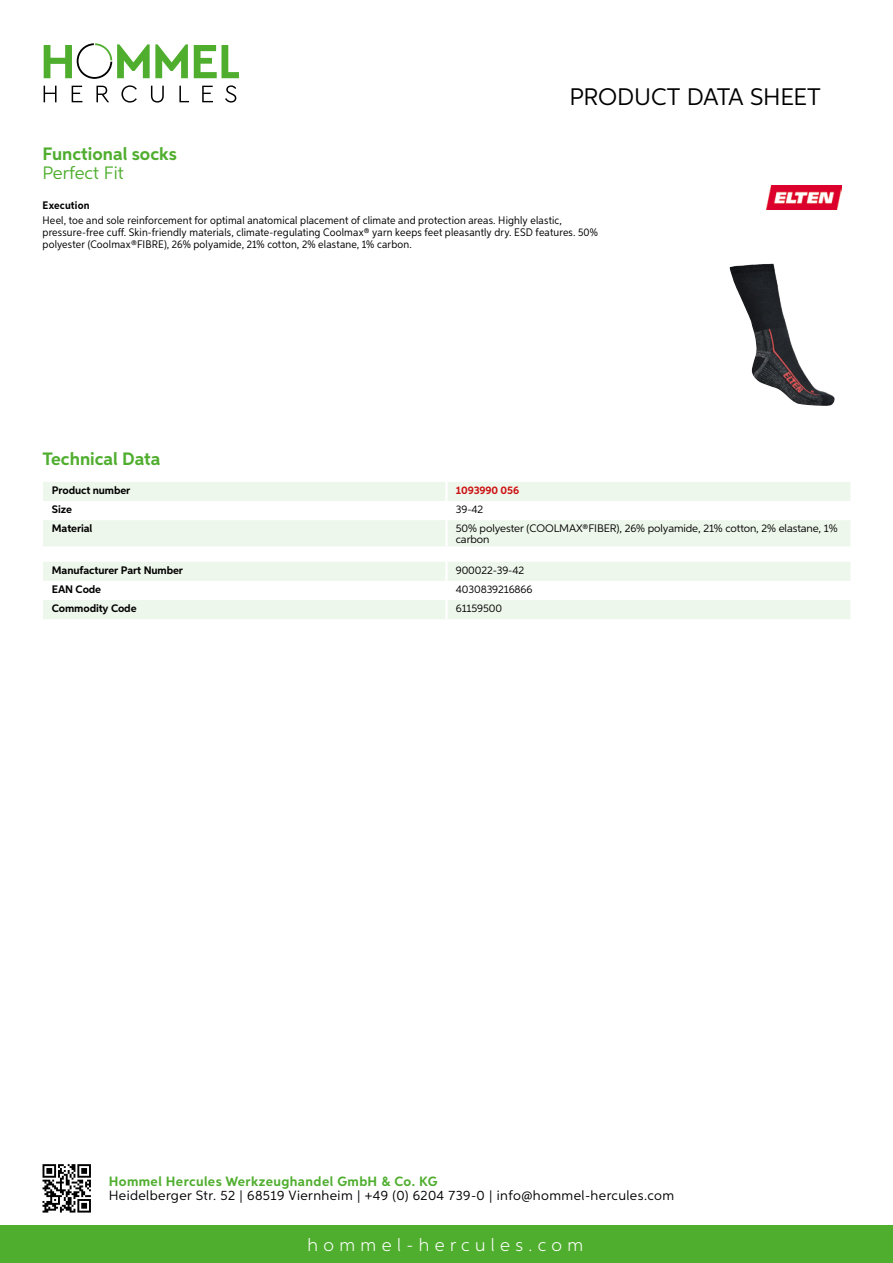
<style>
.page{position:relative;width:893px;height:1263px;background:#fff}
.page>*{position:absolute;margin:0;border:0;box-sizing:border-box;transform-origin:0 0}
.t1{font:24px "Aspira";letter-spacing:-.01em;color:#000}
.t2{font:700 18px "Aspira";color:#50ae2f}
.t3{font:300 18px "Aspira";letter-spacing:.3em;color:#fff}
.t4{font:18px "Aspira";letter-spacing:-.005em;color:#50ae2f}
.t5{font:13.5px "Aspira";letter-spacing:.03em;color:#000}
.t6{font:700 13.5px "Aspira";letter-spacing:.03em;color:#50ae2f}
.t7{font:10.95px/12px "Aspira Nar";letter-spacing:.015em;color:#000}
.t8{font:10.95px "Aspira";letter-spacing:-.01em;color:#000}
.t9{font:700 10.95px "Aspira";letter-spacing:-.01em;color:#000}
.t10{font:700 10.95px "Aspira";letter-spacing:-.01em;color:#cd1013}
.t11{font:700 10.95px "Aspira Nar";letter-spacing:.015em;color:#000}
</style>
<div class="page">
<div style="left:0;top:1226px;width:893px;height:37px;background:#50ae2f"></div>
<svg style="left:43px;top:1164px;width:48px;height:48px"></svg>
<svg style="left:194px;top:45px;width:45px;height:33px"></svg>
<svg style="left:44px;top:43px;width:144px;height:36px"></svg>
<svg style="left:44px;top:86px;width:13px;height:16px"></svg>
<svg style="left:72px;top:86px;width:10px;height:16px"></svg>
<svg style="left:96px;top:86px;width:13px;height:16px"></svg>
<svg style="left:121px;top:85px;width:16px;height:18px"></svg>
<svg style="left:151px;top:86px;width:13px;height:17px"></svg>
<svg style="left:179px;top:86px;width:10px;height:16px"></svg>
<svg style="left:202px;top:86px;width:11px;height:16px"></svg>
<svg style="left:225px;top:85px;width:11px;height:18px"></svg>
<svg style="left:43px;top:482px;width:807px;height:64px"></svg>
<hr style="left:445px;top:520px;width:3px;height:26px;background:#fff">
<svg style="left:43px;top:562px;width:807px;height:57px"></svg>
<hr style="left:445px;top:600px;width:3px;height:19px;background:#fff">
<img style="left:729px;top:264px;width:106px;height:142px">
<img style="left:766px;top:185px;width:76px;height:24px">
<h1 class="t1" style="left:569px;top:82px;width:253px">Product data sh eet</h1>
<h2 class="t2" style="left:43px;top:142px;width:136px">Functional socks</h2>
<h2 class="t4" style="left:43px;top:162px;width:83px">Perfect Fit</h2>
<p class="t11" style="left:43px;top:199px;width:49px">Execution</p>
<p class="t7" style="left:43px;top:214px;width:557px">Heel, toe and sole reinforcement for optimal anatomical placement of climate and protection areas. Highly elastic, pressure-free cuff. Skin-friendly materials, climate-regulating Coolmax® yarn keeps feet pleasantly dry. ESD features. 50% polyester (Coolmax®FIBRE), 26% polyamide, 21% cotton, 2% elastane, 1% carbon.</p>
<h2 class="t2" style="left:43px;top:448px;width:120px">Technical Data</h2>
<p class="t9" style="left:52px;top:483px;width:80px">Product number</p>
<p class="t10" style="left:456px;top:483px;width:65px">1093990 056</p>
<p class="t9" style="left:52px;top:502px;width:22px">Size</p>
<p class="t8" style="left:456px;top:502px;width:29px">39-42</p>
<p class="t9" style="left:52px;top:521px;width:42px">Material</p>
<p class="t8" style="left:456px;top:522px;width:83px">50% polyester (COO</p>
<p class="t8" style="left:554px;top:522px;width:285px">LMAX®FIBER), 26% polyamide, 21% cotton, 2% elastane, 1%</p>
<p class="t8" style="left:456px;top:533px;width:35px">carbon</p>
<p class="t9" style="left:52px;top:563px;width:133px">Manufacturer Part Number</p>
<p class="t8" style="left:456px;top:563px;width:70px">900022-39-42</p>
<p class="t9" style="left:52px;top:582px;width:51px">EAN Code</p>
<p class="t8" style="left:456px;top:582px;width:78px">4030839216866</p>
<p class="t9" style="left:52px;top:601px;width:86px">Commodity Code</p>
<p class="t8" style="left:456px;top:601px;width:48px">61159500</p>
<p class="t6" style="left:109px;top:1172px;width:330px">Hommel Hercules Werkzeughandel GmbH &amp; Co. KG</p>
<p class="t5" style="left:109px;top:1187px;width:567px">Heidelberger Str. 52 | 68519 Viernheim | +49 (0) 6204 739-0 | info@hommel-hercules.com</p>
<h2 class="t3" style="left:307px;top:1234px;width:277px">hommel-hercules.com</h2>
</div>
